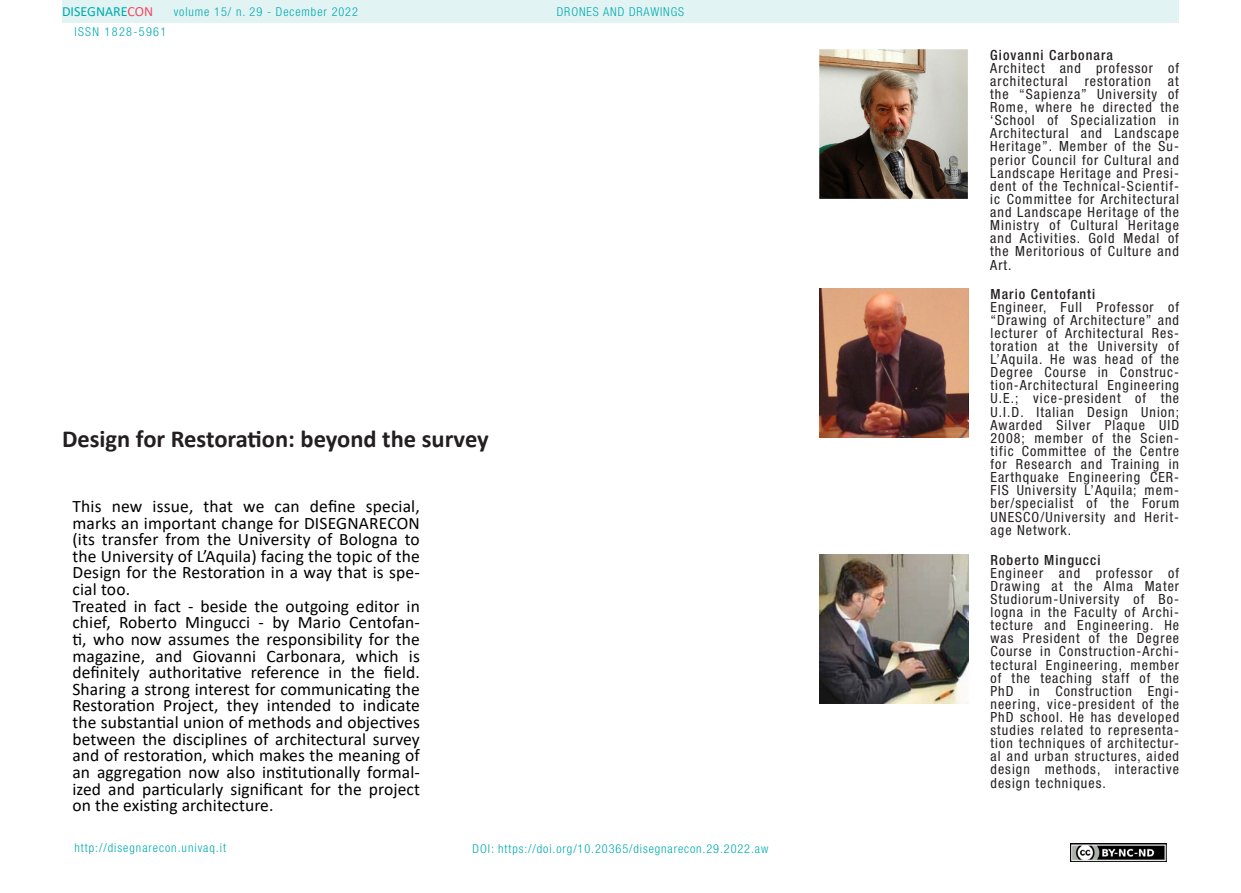
<style>
.page{position:relative;width:1241px;height:893px;background:#fff}
.page>*{position:absolute;margin:0;border:0;box-sizing:border-box;transform-origin:0 0}
.t1{font:700 24.5px "Calibri";color:#231f20}
.t2{font:17.5px/16.6px "Calibri";letter-spacing:.005em;color:#000}
.t3{font:condensed 14px/13.1px "Helvetica Neue LT Std";letter-spacing:.075em;color:#231f20;text-align:justify}
.t4{font:500 condensed 14px "Helvetica Neue LT Std";letter-spacing:.075em;color:#231f20}
.t5{font:14px "Calibri";color:#00aaad}
.t6{font:300 condensed 12.25px "Helvetica Neue LT Std";letter-spacing:.075em;color:#00aaad}
.t7{font:300 condensed 12.25px "Helvetica Neue LT Std";letter-spacing:.11em;color:#00aaad}
.s1{color:#f24862}
</style>
<div class="page">
<div style="left:62px;top:0;width:1116px;height:23px;background:#e2f3f4"></div>
<img style="left:1070px;top:843px;width:96px;height:18px">
<img style="left:819px;top:50px;width:148px;height:148px">
<img style="left:819px;top:289px;width:148px;height:148px">
<img style="left:819px;top:555px;width:148px;height:148px">
<p class="t5" style="left:62px;top:2px;width:93px">DISEGNARE<span class="s1">CON</span></p>
<p class="t6" style="left:556px;top:5px;width:129px">DRONES AND DRAWINGS</p>
<p class="t6" style="left:174px;top:5px;width:186px">volume 15/ n. 29 - December 2022</p>
<p class="t7" style="left:74px;top:24px;width:93px">ISSN 1828-5961</p>
<h1 class="t1" style="left:62px;top:421px;width:428px">Design for Restoration: beyond the survey</h1>
<p class="t2" style="left:72px;top:497px;width:349px">This new issue, that we can define special, marks an important change for DISEGNARECON (its transfer from the University of Bologna to the University of L’Aquila) facing the topic of the Design for the Restoration in a way that is spe&shy;cial too.<br>Treated in fact - beside the outgoing editor in chief, Roberto Mingucci - by Mario Centofan&shy;ti, who now assumes the responsibility for the magazine, and Giovanni Carbonara, which is definitely authoritative reference in the field.<br>Sharing a strong interest for communicating the Restoration Project, they intended to indicate the substantial union of methods and objectives between the disciplines of architectural survey and of restoration, which makes the meaning of an aggregation now also institutionally formal&shy;ized and particularly significant for the project on the existing architecture.</p>
<p class="t6" style="left:74px;top:841px;width:153px">http://disegnarecon.univaq.it</p>
<p class="t6" style="left:472px;top:842px;width:297px">DOI: https://doi.org/10.20365/disegnarecon.29.2022.aw</p>
<p class="t4" style="left:990px;top:46px;width:124px">Giovanni Carbonara</p>
<p class="t3" style="left:990px;top:61px;width:190px">Architect and professor of architectural restoration at the “Sapienza” University of Rome, where he directed the ‘School of Specialization in Architectural and Landscape Heritage”. Member of the Su&shy;perior Council for Cultural and Landscape Heritage and Presi&shy;dent of the Technical-Scientif&shy;ic Committee for Architectural and Landscape Heritage of the Ministry of Cultural Heritage and Activities. Gold Medal of the Meritorious of Culture and Art.</p>
<p class="t4" style="left:990px;top:285px;width:106px">Mario Centofanti</p>
<p class="t3" style="left:990px;top:300px;width:190px">Engineer, Full Professor of “Drawing of Architecture” and lecturer of Architectural Res&shy;toration at the University of L’Aquila. He was head of the Degree Course in Construc&shy;tion-Architectural Engineering U.E.; vice-president of the U.I.D. Italian Design Union; Awarded Silver Plaque UID 2008; member of the Scien&shy;tific Committee of the Centre for Research and Training in Earthquake Engineering CER-FIS University L’Aquila; mem&shy;ber/specialist of the Forum UNESCO/University and Herit&shy;age Network.</p>
<p class="t4" style="left:990px;top:551px;width:112px">Roberto Mingucci</p>
<p class="t3" style="left:990px;top:566px;width:190px">Engineer and professor of Drawing at the Alma Mater Studiorum-University of Bo&shy;logna in the Faculty of Archi&shy;tecture and Engineering. He was President of the Degree Course in Construction-Archi&shy;tectural Engineering, member of the teaching staff of the PhD in Construction Engi&shy;neering, vice-president of the PhD school. He has developed studies related to representa&shy;tion techniques of architectur&shy;al and urban structures, aided design methods, interactive design techniques.</p>
</div>
